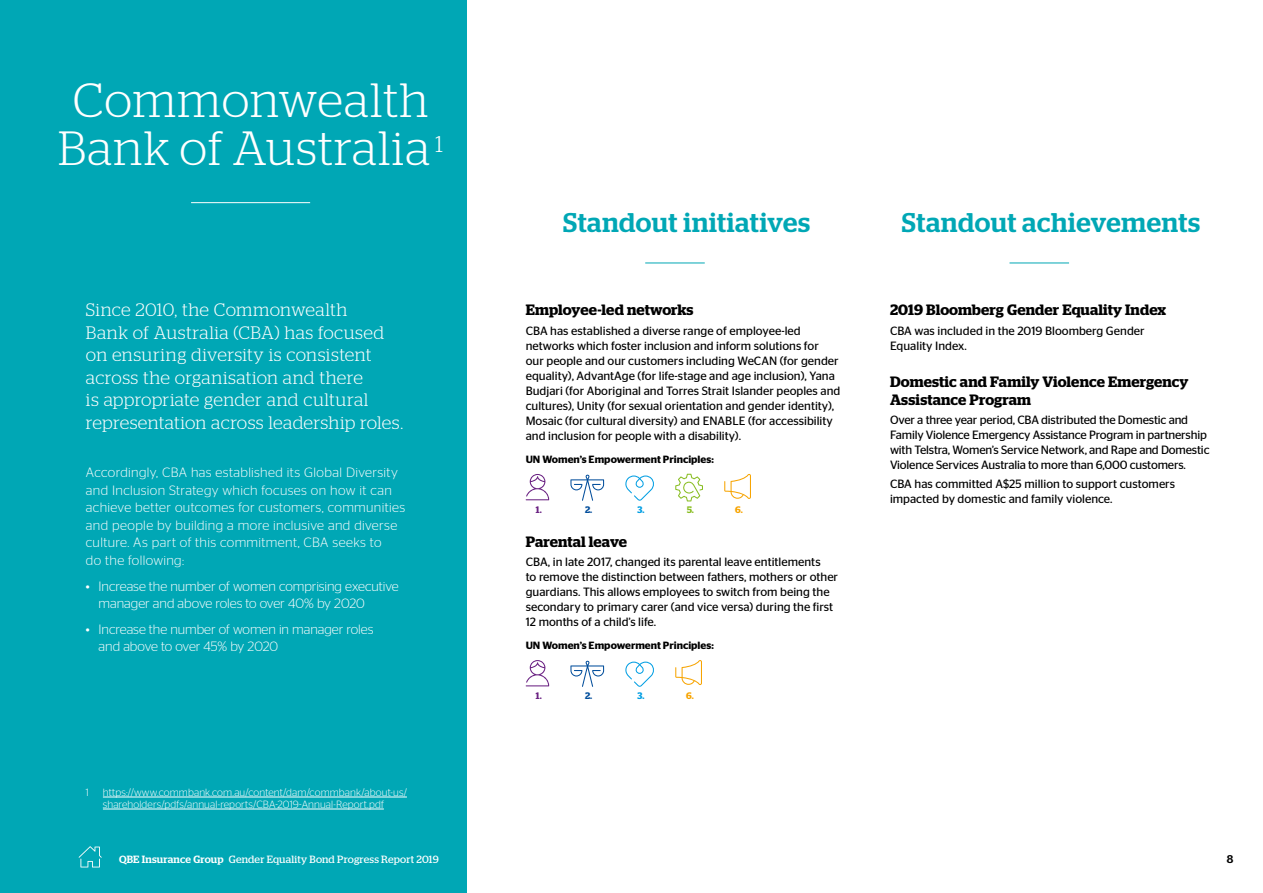
<style>
.page{position:relative;width:1263px;height:893px;background:#fff}
.page>*{position:absolute;margin:0;border:0;box-sizing:border-box;transform-origin:0 0}
.t1{font:300 48px/48px "Stag";letter-spacing:.025em;color:#fff;text-align:center}
.t2{font:500 27px "Stag";letter-spacing:.015em;color:#00a7b5}
.t3{font:300 18px/22.5px "Stag";letter-spacing:.02em;color:#fff}
.t4{font:600 15px/18px "Stag";letter-spacing:.005em;color:#000}
.t5{font:300 13.5px/17.5px "Stag Sans";letter-spacing:.02em;color:#fff}
.t6{font:300 13.5px/17.5px "Stag Sans";letter-spacing:-.005em;color:#fff}
.t7{font:12px/15px "Stag Sans";color:#000}
.t8{font:500 11.25px "Stag";color:#000}
.t9{font:300 10.5px/12px "Stag Sans";letter-spacing:.01em;color:#fff}
.t10{font:600 10.5px "Stag Sans";color:#000}
.t11{font:10.5px "Stag";letter-spacing:.015em;color:#fff}
.t12{font:600 9.45px "Stag";color:#6a2182}
.t13{font:600 9.45px "Stag";color:#004d9b}
.t14{font:600 9.45px "Stag";color:#009ee3}
.t15{font:600 9.45px "Stag";color:#f7a400}
.t16{font:600 9.45px "Stag";color:#88bd21}
.s1{font-weight:500}
</style>
<div class="page">
<div style="left:0;top:0;width:466px;height:893px;background:#00a7b5"></div>
<hr style="left:645px;top:263px;width:60px;height:1px;background:#00a7b5">
<svg style="left:724px;top:474px;width:27px;height:25px"></svg>
<svg style="left:675px;top:474px;width:28px;height:27px"></svg>
<svg style="left:526px;top:474px;width:23px;height:26px"></svg>
<svg style="left:570px;top:475px;width:34px;height:26px"></svg>
<svg style="left:625px;top:475px;width:29px;height:26px"></svg>
<svg style="left:675px;top:660px;width:27px;height:25px"></svg>
<svg style="left:526px;top:660px;width:23px;height:26px"></svg>
<svg style="left:570px;top:661px;width:34px;height:26px"></svg>
<svg style="left:625px;top:662px;width:29px;height:25px"></svg>
<hr style="left:1009px;top:263px;width:60px;height:1px;background:#00a7b5">
<hr style="left:103px;top:797px;width:304px;height:1px;background:#fff">
<hr style="left:103px;top:809px;width:281px;height:1px;background:#fff">
<svg style="left:79px;top:846px;width:23px;height:21px"></svg>
<hr style="left:191px;top:202px;width:119px;height:1px;background:#fff">
<h1 class="t1" style="left:58px;top:76px;width:387px">Commonwealth<br>Bank of Australia <sup>1</sup></h1>
<h3 class="t3" style="left:86px;top:298px;width:319px">Since 2010, the Commonwealth<br>Bank of Australia (CBA) has focused on ensuring diversity is consistent across the organisation and there<br>is appropriate gender and cultural representation across leadership roles.</h3>
<p class="t5" style="left:86px;top:463px;width:321px">Accordingly, CBA has established its Global Diversity and Inclusion Strategy which focuses on how it can achieve better outcomes for customers, communities and people by building a more inclusive and diverse culture. As part of this commitment, CBA seeks to<br>do the following:</p>
<p class="t6" style="left:99px;top:577px;width:302px;text-indent:-13px">• Increase the number of women comprising executive manager and above roles to over 40% by 2020</p>
<p class="t6" style="left:99px;top:620px;width:276px;text-indent:-13px">• Increase the number of women in manager roles and above to over 45% by 2020</p>
<p class="t9" style="left:86px;top:786px;width:5px">1</p>
<p class="t9" style="left:103px;top:786px;width:305px">https://www.commbank.com.au/content/dam/commbank/about-us/ shareholders/pdfs/annual-reports/CBA-2019-Annual-Report.pdf</p>
<h2 class="t2" style="left:563px;top:207px;width:248px">Standout initiatives</h2>
<p class="t4" style="left:526px;top:301px;width:169px">Employee-led networks</p>
<p class="t7" style="left:526px;top:323px;width:316px">CBA has established a diverse range of employee-led networks which foster inclusion and inform solutions for<br>our people and our customers including WeCAN (for gender equality), AdvantAge (for life-stage and age inclusion), Yana Budjari (for Aboriginal and Torres Strait Islander peoples and cultures), Unity (for sexual orientation and gender identity), Mosaic (for cultural diversity) and ENABLE (for accessibility and inclusion for people with a disability).</p>
<p class="t10" style="left:526px;top:453px;width:190px">UN Women’s Empowerment Principles:</p>
<p class="t12" style="left:536px;top:504px;width:7px">1.</p>
<p class="t13" style="left:585px;top:504px;width:9px">2.</p>
<p class="t14" style="left:638px;top:504px;width:8px">3.</p>
<p class="t16" style="left:687px;top:504px;width:8px">5.</p>
<p class="t15" style="left:735px;top:504px;width:9px">6.</p>
<p class="t4" style="left:526px;top:532px;width:103px">Parental leave</p>
<p class="t7" style="left:526px;top:554px;width:314px">CBA, in late 2017, changed its parental leave entitlements<br>to remove the distinction between fathers, mothers or other guardians. This allows employees to switch from being the secondary to primary carer (and vice versa) during the first 12 months of a child’s life.</p>
<p class="t10" style="left:526px;top:640px;width:190px">UN Women’s Empowerment Principles:</p>
<p class="t12" style="left:536px;top:690px;width:7px">1.</p>
<p class="t13" style="left:585px;top:690px;width:9px">2.</p>
<p class="t14" style="left:638px;top:690px;width:8px">3.</p>
<p class="t15" style="left:686px;top:690px;width:9px">6.</p>
<h2 class="t2" style="left:902px;top:207px;width:300px">Standout achievements</h2>
<p class="t4" style="left:890px;top:301px;width:278px">2019 Bloomberg Gender Equality Index</p>
<p class="t7" style="left:890px;top:323px;width:256px">CBA was included in the 2019 Bloomberg Gender<br>Equality Index.</p>
<p class="t4" style="left:890px;top:372px;width:300px">Domestic and Family Violence Emergency<br>Assistance Program</p>
<p class="t7" style="left:890px;top:412px;width:321px">Over a three year period, CBA distributed the Domestic and Family Violence Emergency Assistance Program in partnership with Telstra, Women’s Service Network, and Rape and Domestic Violence Services Australia to more than 6,000 customers.</p>
<p class="t7" style="left:890px;top:476px;width:287px">CBA has committed A$25 million to support customers impacted by domestic and family violence.</p>
<p class="t11" style="left:119px;top:853px;width:321px"><span class="s1">QBE Insurance Group</span> Gender Equality Bond Progress Report 2019</p>
<p class="t8" style="left:1227px;top:853px;width:8px">8</p>
</div>
